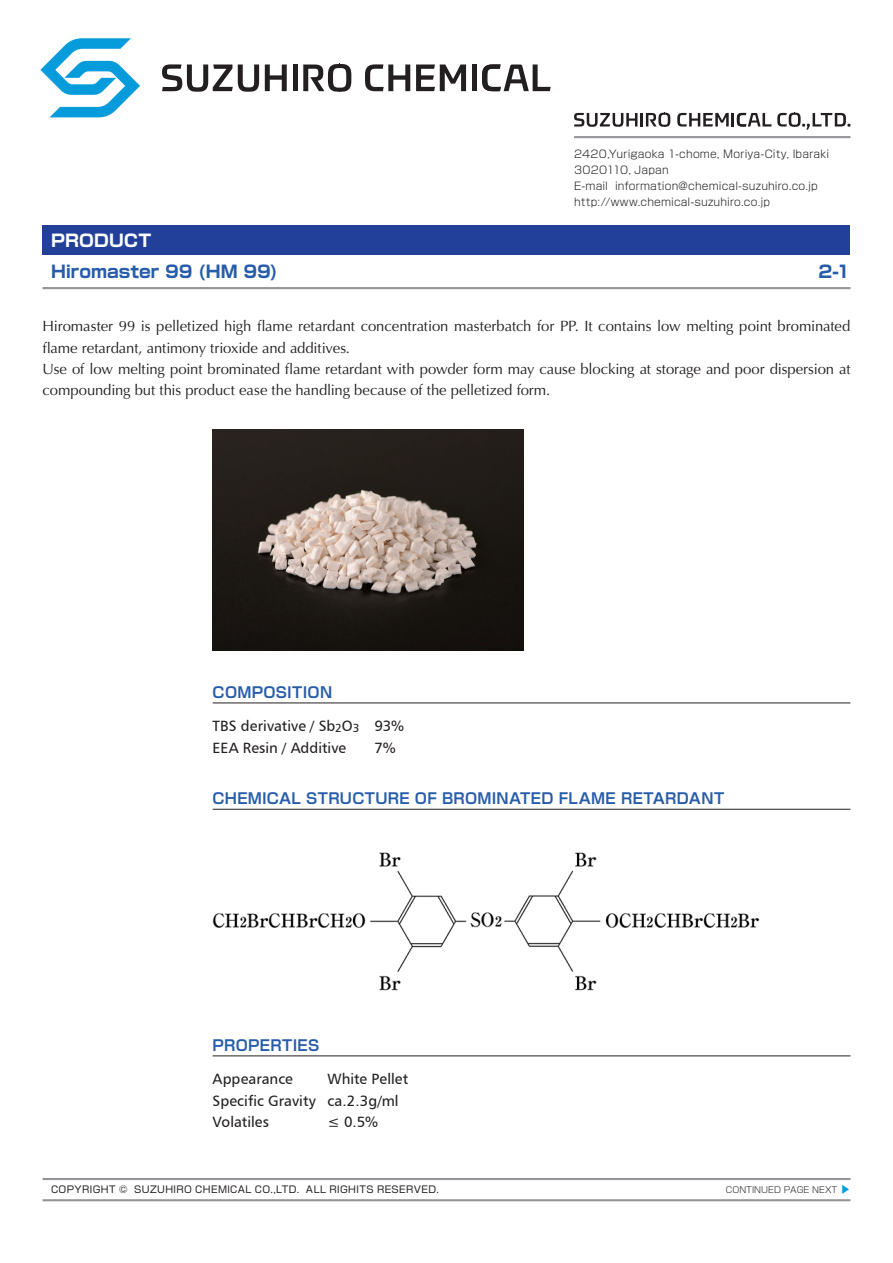
<style>
.page{position:relative;width:893px;height:1263px;background:#fff}
.page>*{position:absolute;margin:0;border:0;box-sizing:border-box;transform-origin:0 0}
.t1{font:700 16.95px "Shin Go Pr 6 N";color:#275caa}
.t2{font:700 16.95px "Shin Go Pr 6 N";letter-spacing:.01em;color:#fff}
.t3{font:14.85px/21.3px "Optima";letter-spacing:-.005em;color:#231f20}
.t4{font:14.85px/21.3px "Humanist 777 BT Roman B";letter-spacing:.005em;color:#231f20}
.t5{font:700 14.85px "Shin Go Pr 6 N De";letter-spacing:.02em;color:#275caa}
.t6{font:11.7px "Humanist 777 BT Roman B";color:#231f20}
.t7{font:300 10.65px/15.9px "Shin Go Pr 6 N";letter-spacing:.015em;color:#231f20}
.t8{font:9.6px "Shin Go Pr 6 N";letter-spacing:.04em;color:#231f20}
.t9{font:9.6px "Koz Min Pr 6 N";color:#00a1e3;scale:1.1 1}
.t10{font:300 8.55px "Shin Go Pr 6 N";color:#231f20}
.s1{font-size:11.7px}
</style>
<div class="page">
<img style="left:213px;top:852px;width:547px;height:139px">
<img style="left:213px;top:429px;width:310px;height:222px">
<div style="left:43px;top:225px;width:807px;height:30px;background:#223f99"></div>
<hr style="left:43px;top:287px;width:807px;height:2px;background:#939598">
<hr style="left:213px;top:703px;width:637px;height:1px;background:#231f20">
<hr style="left:213px;top:809px;width:637px;height:1px;background:#231f20">
<hr style="left:213px;top:1056px;width:637px;height:1px;background:#231f20">
<svg style="left:677px;top:113px;width:173px;height:17px"></svg>
<svg style="left:574px;top:113px;width:96px;height:14px"></svg>
<hr style="left:574px;top:136px;width:276px;height:2px;background:#939598">
<svg style="left:40px;top:38px;width:100px;height:79px"></svg>
<svg style="left:365px;top:64px;width:45px;height:27px"></svg>
<svg style="left:416px;top:65px;width:50px;height:26px"></svg>
<div style="left:472px;top:65px;width:5px;height:26px;background:#231f20"></div>
<svg style="left:482px;top:64px;width:69px;height:27px"></svg>
<svg style="left:265px;top:65px;width:22px;height:26px"></svg>
<div style="left:292px;top:65px;width:5px;height:26px;background:#231f20"></div>
<svg style="left:303px;top:64px;width:48px;height:28px"></svg>
<svg style="left:162px;top:64px;width:97px;height:28px"></svg>
<hr style="left:43px;top:1178px;width:807px;height:2px;background:#939598">
<hr style="left:43px;top:1199px;width:807px;height:2px;background:#939598">
<p class="t2" style="left:51px;top:227px;width:102px">PRODUCT</p>
<p class="t1" style="left:51px;top:258px;width:228px">Hiromaster 99 (HM 99(</p>
<p class="t7" style="left:574px;top:145px;width:257px">2420,Yurigaoka 1-chome, Moriya-City, Ibaraki<br>3020110, Japan</p>
<p class="t7" style="left:615px;top:177px;width:204px">information@chemical-suzuhiro.co j p.</p>
<p class="t7" style="left:574px;top:177px;width:198px">E-mail http://www.chemical-suzuhiro.co j p.</p>
<p class="t1" style="left:819px;top:258px;width:33px">2-1</p>
<p class="t3" style="left:43px;top:316px;width:809px">Hiromaster 99 is pelletized high flame retardant concentration masterbatch for PP. It contains low melting point brominated flame retardant, antimony trioxide and additives.<br>Use of low melting point brominated flame retardant with powder form may cause blocking at storage and poor dispersion at compounding but this product ease the handling because of the pelletized form.</p>
<p class="t5" style="left:213px;top:680px;width:121px">COMPOSITION</p>
<p class="t4" style="left:213px;top:715px;width:142px">TBS derivative / Sb O<span class="s1">2<br></span>EEA Resin / Additive</p>
<p class="t6" style="left:353px;top:721px;width:8px">3</p>
<p class="t4" style="left:374px;top:715px;width:31px">93%<br>7%</p>
<p class="t5" style="left:213px;top:786px;width:513px">CHEMICAL STRUCTURE OF BROMINATED FLAME RETARDANT</p>
<p class="t5" style="left:213px;top:1033px;width:108px">PROPERTIES</p>
<p class="t4" style="left:213px;top:1068px;width:105px">Appearance<br>Specific Gravity<br>Volatiles</p>
<p class="t4" style="left:327px;top:1068px;width:82px">White Pellet ca.2.3g/ml ≥ 0.5%</p>
<p class="t8" style="left:51px;top:1182px;width:78px">COPYRIGHT ©</p>
<p class="t8" style="left:134px;top:1182px;width:167px">SUZUHIRO CHEMICAL CO.,LTD.</p>
<p class="t8" style="left:306px;top:1182px;width:134px">ALL RIGHITS RESERVED.</p>
<p class="t9" style="left:840px;top:1184px;width:11px">▶</p>
<p class="t10" style="left:726px;top:1183px;width:113px">CONTINUED PAGE NEXT</p>
</div>
